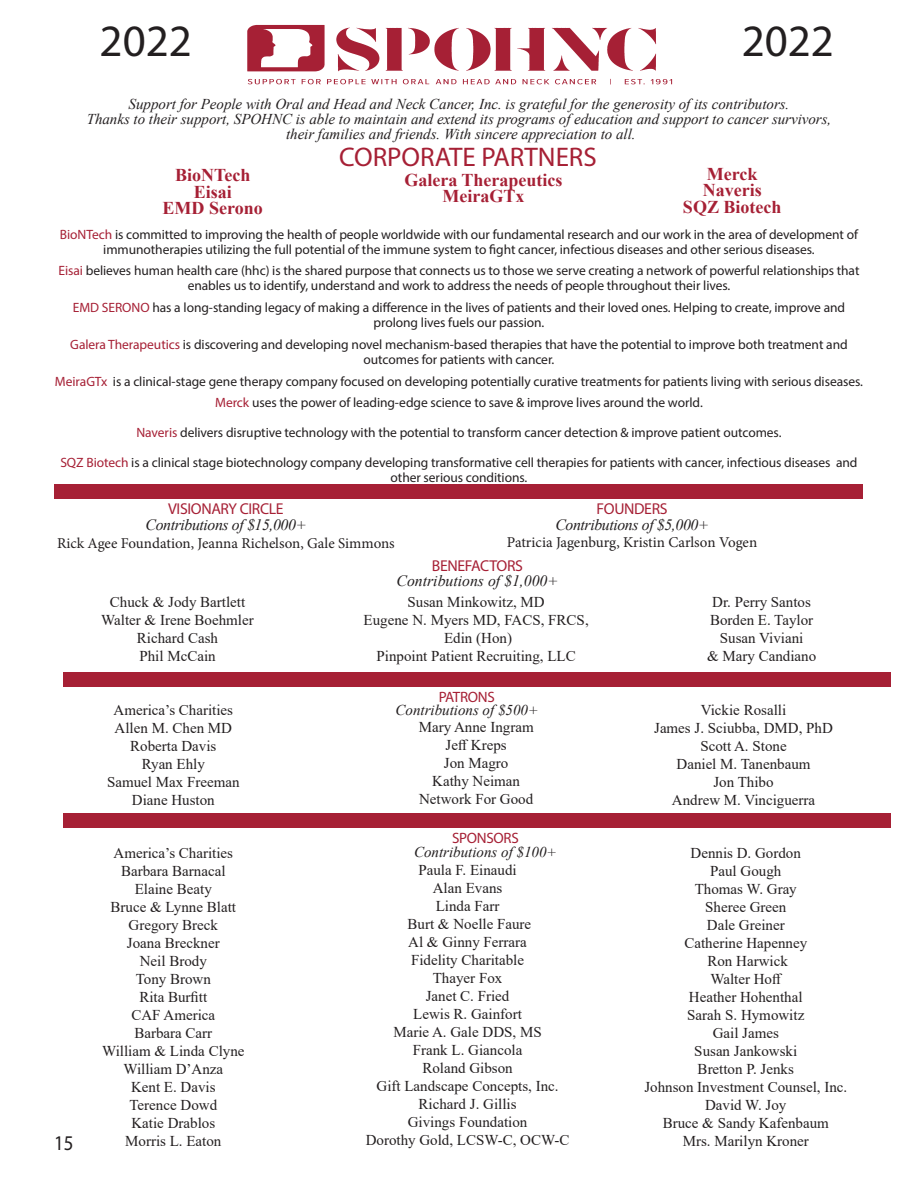
<style>
.page{position:relative;width:918px;height:1188px;background:#fff}
.page>*{position:absolute;margin:0;border:0;box-sizing:border-box;transform-origin:0 0}
.t1{font:45px "Myriad Pro";color:#231f20}
.t2{font:27px "Myriad Pro";color:#a62035}
.t3{font:21px "Myriad Pro";color:#231f20;scale:.9 1}
.t4{font:700 18px "Times New Roman";color:#a62035}
.t5{font:italic 15.75px "Times New Roman";letter-spacing:-.025em;color:#231f20}
.t6{font:15.75px "Myriad Pro";letter-spacing:-.025em;color:#a62035}
.t7{font:italic 15.75px "Times New Roman";color:#231f20}
.t8{font:15px "Times New Roman";color:#231f20}
.t9{font:italic 15px "Times New Roman";color:#231f20}
.t10{font:15px "Minion Pro";letter-spacing:-.005em;color:#231f20}
.t11{font:15px "Myriad Pro";letter-spacing:-.02em;color:#a62035}
.t12{font:13.5px/15px "Myriad Pro";letter-spacing:-.005em;color:#231f20;text-align:center}
.s1{color:#a62035}
</style>
<div class="page">
<img style="left:247px;top:24px;width:426px;height:61px">
<div style="left:55px;top:484px;width:808px;height:15px;background:#a62035"></div>
<div style="left:63px;top:672px;width:828px;height:14px;background:#a62035"></div>
<div style="left:63px;top:813px;width:828px;height:15px;background:#a62035"></div>
<p class="t1" style="left:100px;top:14px;width:94px">2022</p>
<p class="t1" style="left:742px;top:14px;width:94px">2022</p>
<p class="t9" style="left:129px;top:93px;width:662px">Support for People with Oral and Head and Neck Cancer, Inc. is grateful for the generosity of its contributors.</p>
<p class="t9" style="left:87px;top:108px;width:746px">Thanks to their support, SPOHNC is able to maintain and extend its programs of education and support to cancer survivors,</p>
<p class="t9" style="left:286px;top:123px;width:351px">their families and friends. With sincere appreciation to all.</p>
<p class="t2" style="left:339px;top:140px;width:259px">CORPORATE PARTNERS</p>
<p class="t4" style="left:175px;top:162px;width:77px">BioNTech</p>
<p class="t4" style="left:194px;top:179px;width:40px">Eisai</p>
<p class="t4" style="left:163px;top:195px;width:102px">EMD Serono</p>
<p class="t4" style="left:707px;top:161px;width:52px">Merck</p>
<p class="t4" style="left:703px;top:177px;width:60px">Naveris</p>
<p class="t4" style="left:683px;top:194px;width:100px">SQZ Biotech</p>
<p class="t12" style="left:60px;top:227px;width:800px"><span class="s1">BioNTech</span> is committed to improving the health of people worldwide with our fundamental research and our work in the area of development of immunotherapies utilizing the full potential of the immune system to fight cancer, infectious diseases and other serious diseases.</p>
<p class="t12" style="left:58px;top:263px;width:803px"><span class="s1">Eisai</span> believes human health care (hhc) is the shared purpose that connects us to those we serve creating a network of powerful relationships that enables us to identify, understand and work to address the needs of people throughout their lives.</p>
<p class="t12" style="left:73px;top:300px;width:774px"><span class="s1">EMD SERONO</span> has a long-standing legacy of making a difference in the lives of patients and their loved ones. Helping to create, improve and prolong lives fuels our passion.</p>
<p class="t12" style="left:70px;top:337px;width:779px"><span class="s1">Galera Therapeutics</span> is discovering and developing novel mechanism-based therapies that have the potential to improve both treatment and outcomes for patients with cancer.</p>
<p class="t12" style="left:55px;top:374px;width:810px"><span class="s1">MeiraGTx</span> is a clinical-stage gene therapy company focused on developing potentially curative treatments for patients living with serious diseases.</p>
<p class="t12" style="left:215px;top:395px;width:489px"><span class="s1">Merck</span> uses the power of leading-edge science to save &amp; improve lives around the world.</p>
<p class="t12" style="left:136px;top:425px;width:647px"><span class="s1">Naveris</span> delivers disruptive technology with the potential to transform cancer detection &amp; improve patient outcomes.</p>
<p class="t12" style="left:60px;top:455px;width:799px"><span class="s1">SQZ Biotech</span> is a clinical stage biotechnology company developing transformative cell therapies for patients with cancer, infectious diseases and other serious conditions.</p>
<p class="t6" style="left:168px;top:499px;width:117px">VISIONARY CIRCLE</p>
<p class="t5" style="left:146px;top:514px;width:162px">Contributions of $15,000+</p>
<p class="t10" style="left:57px;top:534px;width:339px">Rick Agee Foundation, Jeanna Richelson, Gale Simmons</p>
<p class="t4" style="left:404px;top:167px;width:160px">Galera Therapeutics</p>
<p class="t4" style="left:443px;top:183px;width:83px">MeiraGTx</p>
<p class="t6" style="left:597px;top:499px;width:73px">FOUNDERS</p>
<p class="t5" style="left:555px;top:514px;width:155px">Contributions of $5,000+</p>
<p class="t10" style="left:507px;top:532px;width:252px">Patricia Jagenburg, Kristin Carlson Vogen</p>
<p class="t6" style="left:432px;top:556px;width:93px">BENEFACTORS</p>
<p class="t7" style="left:397px;top:570px;width:163px">Contributions of $1,000+</p>
<h3 class="t3" style="left:54px;top:1130px;width:23px">15</h3>
<p class="t8" style="left:110px;top:592px;width:137px">Chuck &amp; Jody Bartlett</p>
<p class="t8" style="left:101px;top:610px;width:154px">Walter &amp; Irene Boehmler</p>
<p class="t8" style="left:137px;top:628px;width:83px">Richard Cash</p>
<p class="t8" style="left:139px;top:646px;width:78px">Phil McCain</p>
<p class="t8" style="left:114px;top:699px;width:121px">America’s Charities</p>
<p class="t8" style="left:115px;top:717px;width:119px">Allen M. Chen MD</p>
<p class="t8" style="left:130px;top:735px;width:88px">Roberta Davis</p>
<p class="t8" style="left:142px;top:753px;width:65px">Ryan Ehly</p>
<p class="t8" style="left:107px;top:771px;width:134px">Samuel Max Freeman</p>
<p class="t8" style="left:132px;top:789px;width:84px">Diane Huston</p>
<p class="t8" style="left:114px;top:843px;width:121px">America’s Charities</p>
<p class="t8" style="left:121px;top:861px;width:106px">Barbara Barnacal</p>
<p class="t8" style="left:135px;top:879px;width:79px">Elaine Beaty</p>
<p class="t8" style="left:111px;top:897px;width:127px">Bruce &amp; Lynne Blatt</p>
<p class="t8" style="left:129px;top:915px;width:91px">Gregory Breck</p>
<p class="t8" style="left:127px;top:933px;width:94px">Joana Breckner</p>
<p class="t8" style="left:140px;top:951px;width:69px">Neil Brody</p>
<p class="t8" style="left:136px;top:969px;width:77px">Tony Brown</p>
<p class="t8" style="left:139px;top:987px;width:69px">Rita Burfitt</p>
<p class="t8" style="left:131px;top:1005px;width:85px">CAF America</p>
<p class="t8" style="left:134px;top:1023px;width:79px">Barbara Carr</p>
<p class="t8" style="left:102px;top:1041px;width:144px">William &amp; Linda Clyne</p>
<p class="t8" style="left:123px;top:1059px;width:101px">William D’Anza</p>
<p class="t8" style="left:131px;top:1077px;width:86px">Kent E. Davis</p>
<p class="t8" style="left:130px;top:1095px;width:89px">Terence Dowd</p>
<p class="t8" style="left:131px;top:1113px;width:85px">Katie Drablos</p>
<p class="t8" style="left:125px;top:1131px;width:98px">Morris L. Eaton</p>
<p class="t8" style="left:408px;top:592px;width:139px">Susan Minkowitz, MD</p>
<p class="t8" style="left:364px;top:610px;width:227px">Eugene N. Myers MD, FACS, FRCS,</p>
<p class="t8" style="left:444px;top:628px;width:69px">Edin (Hon)</p>
<p class="t8" style="left:377px;top:646px;width:201px">Pinpoint Patient Recruiting, LLC</p>
<p class="t11" style="left:439px;top:687px;width:58px">PATRONS</p>
<p class="t9" style="left:396px;top:700px;width:144px">Contributions of $500+</p>
<p class="t8" style="left:419px;top:716px;width:116px">Mary Anne Ingram</p>
<p class="t8" style="left:446px;top:734px;width:63px">Jeff Kreps</p>
<p class="t8" style="left:444px;top:752px;width:66px">Jon Magro</p>
<p class="t8" style="left:432px;top:770px;width:89px">Kathy Neiman</p>
<p class="t8" style="left:419px;top:788px;width:116px">Network For Good</p>
<p class="t11" style="left:452px;top:829px;width:68px">SPONSORS</p>
<p class="t9" style="left:414px;top:841px;width:144px">Contributions of $100+</p>
<p class="t8" style="left:418px;top:859px;width:100px">Paula F. Einaudi</p>
<p class="t8" style="left:433px;top:877px;width:71px">Alan Evans</p>
<p class="t8" style="left:436px;top:895px;width:65px">Linda Farr</p>
<p class="t8" style="left:408px;top:913px;width:125px">Burt &amp; Noelle Faure</p>
<p class="t8" style="left:408px;top:931px;width:120px">Al &amp; Ginny Ferrara</p>
<p class="t8" style="left:411px;top:949px;width:114px">Fidelity Charitable</p>
<p class="t8" style="left:433px;top:967px;width:71px">Thayer Fox</p>
<p class="t8" style="left:426px;top:985px;width:85px">Janet C. Fried</p>
<p class="t8" style="left:413px;top:1003px;width:110px">Lewis R. Gainfort</p>
<p class="t8" style="left:393px;top:1021px;width:150px">Marie A. Gale DDS, MS</p>
<p class="t8" style="left:413px;top:1039px;width:111px">Frank L. Giancola</p>
<p class="t8" style="left:422px;top:1057px;width:92px">Roland Gibson</p>
<p class="t8" style="left:377px;top:1075px;width:184px">Gift Landscape Concepts, Inc.</p>
<p class="t8" style="left:419px;top:1093px;width:99px">Richard J. Gillis</p>
<p class="t8" style="left:408px;top:1111px;width:121px">Givings Foundation</p>
<p class="t8" style="left:366px;top:1129px;width:205px">Dorothy Gold, LCSW-C, OCW-C</p>
<p class="t8" style="left:712px;top:592px;width:100px">Dr. Perry Santos</p>
<p class="t8" style="left:710px;top:610px;width:105px">Borden E. Taylor</p>
<p class="t8" style="left:720px;top:628px;width:85px">Susan Viviani</p>
<p class="t8" style="left:707px;top:646px;width:111px">&amp; Mary Candiano</p>
<p class="t8" style="left:701px;top:699px;width:87px">Vickie Rosalli</p>
<p class="t8" style="left:654px;top:717px;width:180px">James J. Sciubba, DMD, PhD</p>
<p class="t8" style="left:700px;top:735px;width:88px">Scott A. Stone</p>
<p class="t8" style="left:677px;top:753px;width:136px">Daniel M. Tanenbaum</p>
<p class="t8" style="left:713px;top:771px;width:62px">Jon Thibo</p>
<p class="t8" style="left:672px;top:789px;width:145px">Andrew M. Vinciguerra</p>
<p class="t8" style="left:691px;top:843px;width:112px">Dennis D. Gordon</p>
<p class="t8" style="left:710px;top:861px;width:73px">Paul Gough</p>
<p class="t8" style="left:695px;top:879px;width:104px">Thomas W. Gray</p>
<p class="t8" style="left:705px;top:897px;width:83px">Sheree Green</p>
<p class="t8" style="left:707px;top:915px;width:79px">Dale Greiner</p>
<p class="t8" style="left:684px;top:933px;width:124px">Catherine Hapenney</p>
<p class="t8" style="left:707px;top:951px;width:82px">Ron Harwick</p>
<p class="t8" style="left:710px;top:969px;width:73px">Walter Hoff</p>
<p class="t8" style="left:689px;top:987px;width:115px">Heather Hohenthal</p>
<p class="t8" style="left:687px;top:1005px;width:119px">Sarah S. Hymowitz</p>
<p class="t8" style="left:713px;top:1023px;width:68px">Gail James</p>
<p class="t8" style="left:694px;top:1041px;width:104px">Susan Jankowski</p>
<p class="t8" style="left:698px;top:1059px;width:98px">Bretton P. Jenks</p>
<p class="t8" style="left:644px;top:1077px;width:204px">Johnson Investment Counsel, Inc.</p>
<p class="t8" style="left:705px;top:1095px;width:83px">David W. Joy</p>
<p class="t8" style="left:663px;top:1113px;width:168px">Bruce &amp; Sandy Kafenbaum</p>
<p class="t8" style="left:683px;top:1131px;width:128px">Mrs. Marilyn Kroner</p>
</div>
